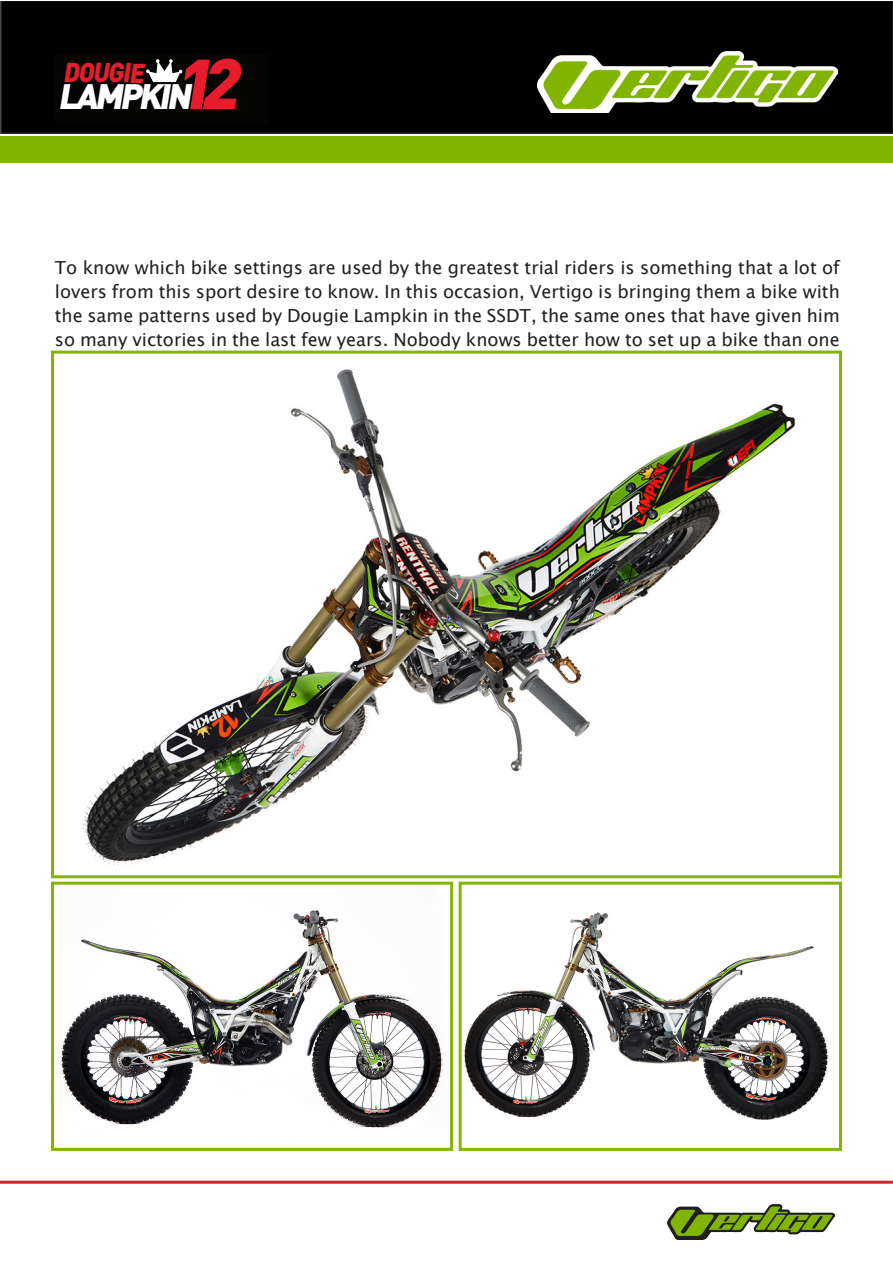
<style>
.page{position:relative;width:893px;height:1263px;background:#fff}
.page>*{position:absolute;margin:0;border:0;box-sizing:border-box;transform-origin:0 0}
.t1{font:italic 900 70.35px "DINOT";color:#e71d2b}
.t2{font:italic 900 34.95px "DINOT";color:#fff}
.t3{font:italic 900 27px "DINOT";color:#e71d2b;scale:.92 1}
.t4{font:18px/24px "Lucida Grande";color:#231f20;text-align:justify}
.s1{font-size:69.45px;color:#e71d2b}
</style>
<div class="page">
<div style="left:1px;top:1px;width:891px;height:133px;background:#000"></div>
<svg style="left:0;top:1px;width:1px;height:162px"></svg>
<div style="left:1px;top:137px;width:891px;height:26px;background:#82b500"></div>
<img style="left:538px;top:52px;width:300px;height:61px">
<img style="left:668px;top:1204px;width:167px;height:35px">
<hr style="left:0;top:1181px;width:892px;height:3px;background:#d1232a">
<div style="left:54px;top:54px;width:214px;height:68px;background:#040503"></div>
<svg style="left:146px;top:59px;width:36px;height:23px"></svg>
<img style="left:82px;top:369px;width:714px;height:496px">
<div style="left:51px;top:351px;width:791px;height:527px;border:3px solid #82b500"></div>
<img style="left:60px;top:910px;width:383px;height:218px">
<div style="left:51px;top:882px;width:402px;height:269px;border:3px solid #82b500"></div>
<img style="left:463px;top:912px;width:366px;height:208px">
<div style="left:459px;top:882px;width:383px;height:269px;border:3px solid #82b500"></div>
<h3 class="t3" style="left:63px;top:53px;width:90px;rotate:1deg">DOUGIE</h3>
<h1 class="t1" style="left:199px;top:36px;width:56px">2</h1>
<h2 class="t2" style="left:58px;top:72px;width:170px">LAMPKIN<span class="s1">1</span></h2>
<p class="t4" style="left:55px;top:255px;width:786px">To know which bike settings are used by the greatest trial riders is something that a lot of lovers from this sport desire to know. In this occasion, Vertigo is bringing them a bike with the same patterns used by Dougie Lampkin in the SSDT, the same ones that have given him so many victories in the last few years. Nobody knows better how to set up a bike than one</p>
</div>
